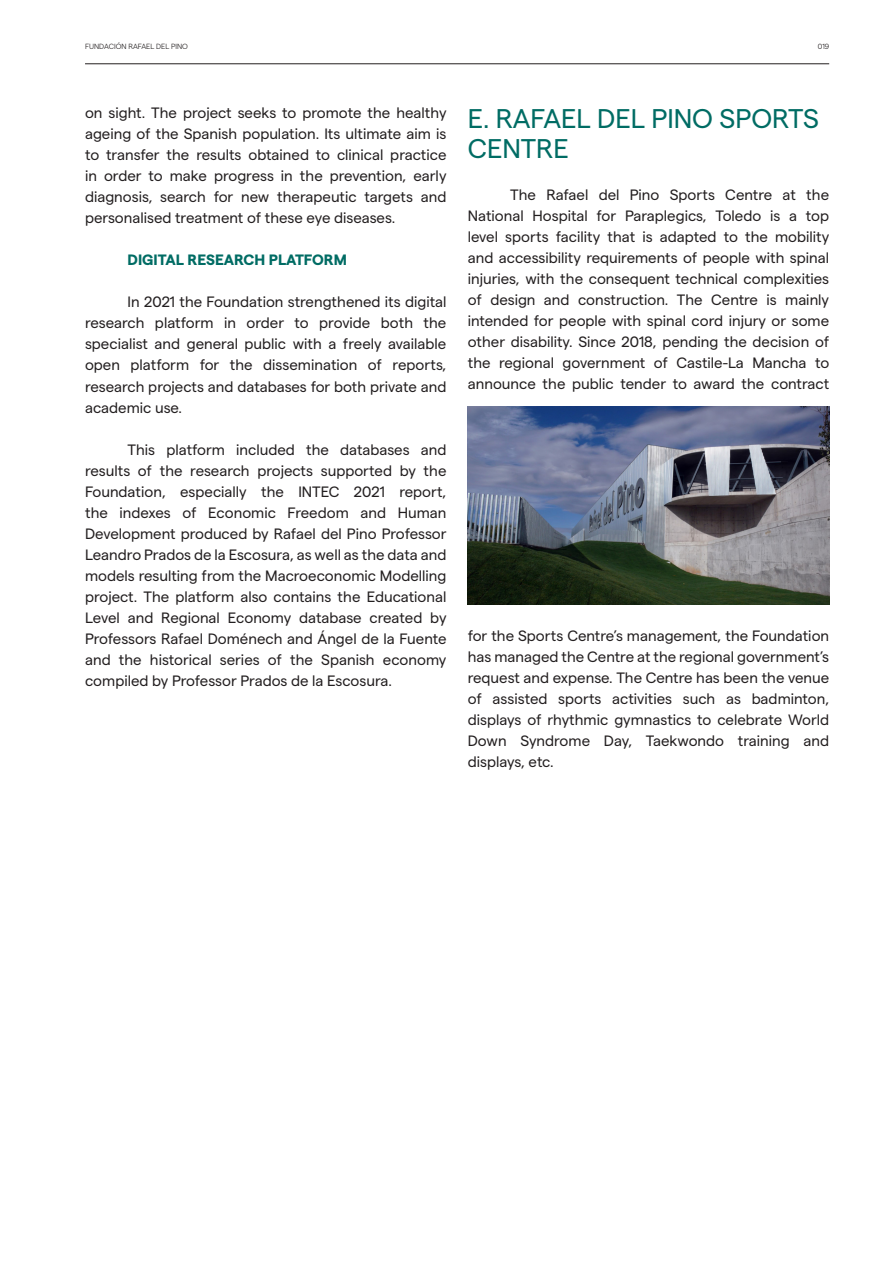
<style>
.page{position:relative;width:893px;height:1263px;background:#fff}
.page>*{position:absolute;margin:0;border:0;box-sizing:border-box;transform-origin:0 0}
.Indentado_1ª_Línia_d{font:27px/30px "Matter";color:#006c64}
.Indentado_1ª_Línia_d-2{font:15px/21px "Matter";color:#231f20;text-align:justify}
.Indentado_1ª_Línia_d-3{font:700 15px "Matter";color:#006c64}
.t1{font:300 7.5px "Matter";color:#231f20}
</style>
<div class="page">
<hr style="left:85px;top:63px;width:744px;height:1px;background:#231f20">
<img style="left:468px;top:406px;width:361px;height:198px">
<p class="t1" style="left:85px;top:41px;width:104px">FUNDACIÓN RAFAEL DEL PINO</p>
<p class="t1" style="left:818px;top:41px;width:13px">019</p>
<p class="Indentado_1ª_Línia_d-2" style="left:85px;top:101px;width:363px">on sight. The project seeks to promote the healthy ageing of the Spanish population. Its ultimate aim is to transfer the results obtained to clinical practice in order to make progress in the prevention, early diagnosis, search for new therapeutic targets and personalised treatment of these eye diseases.</p>
<p class="Indentado_1ª_Línia_d-3" style="left:128px;top:249px;width:221px">DIGITAL RESEARCH PLATFORM</p>
<p class="Indentado_1ª_Línia_d-2" style="left:85px;top:290px;width:363px;text-indent:43px">In 2021 the Foundation strengthened its digital research platform in order to provide both the specialist and general public with a freely available open platform for the dissemination of reports, research projects and databases for both private and academic use.</p>
<p class="Indentado_1ª_Línia_d-2" style="left:85px;top:437px;width:363px;text-indent:43px">This platform included the databases and results of the research projects supported by the Foundation, especially the INTEC 2021 report, the indexes of Economic Freedom and Human Development produced by Rafael del Pino Professor Leandro Prados de la Escosura, as well as the data and models resulting from the Macroeconomic Modelling project. The platform also contains the Educational Level and Regional Economy database created by Professors Rafael Doménech and Ángel de la Fuente and the historical series of the Spanish economy compiled by Professor Prados de la Escosura.</p>
<p class="Indentado_1ª_Línia_d" style="left:468px;top:101px;width:353px">E. RAFAEL DEL PINO SPORTS<br>CENTRE</p>
<p class="Indentado_1ª_Línia_d-2" style="left:468px;top:183px;width:363px;text-indent:43px">The Rafael del Pino Sports Centre at the National Hospital for Paraplegics, Toledo is a top level sports facility that is adapted to the mobility and accessibility requirements of people with spinal injuries, with the consequent technical complexities of design and construction. The Centre is mainly intended for people with spinal cord injury or some other disability. Since 2018, pending the decision of the regional government of Castile-La Mancha to announce the public tender to award the contract</p>
<p class="Indentado_1ª_Línia_d-2" style="left:468px;top:624px;width:363px">for the Sports Centre’s management, the Foundation has managed the Centre at the regional government’s request and expense. The Centre has been the venue of assisted sports activities such as badminton, displays of rhythmic gymnastics to celebrate World Down Syndrome Day, Taekwondo training and displays, etc.</p>
</div>
